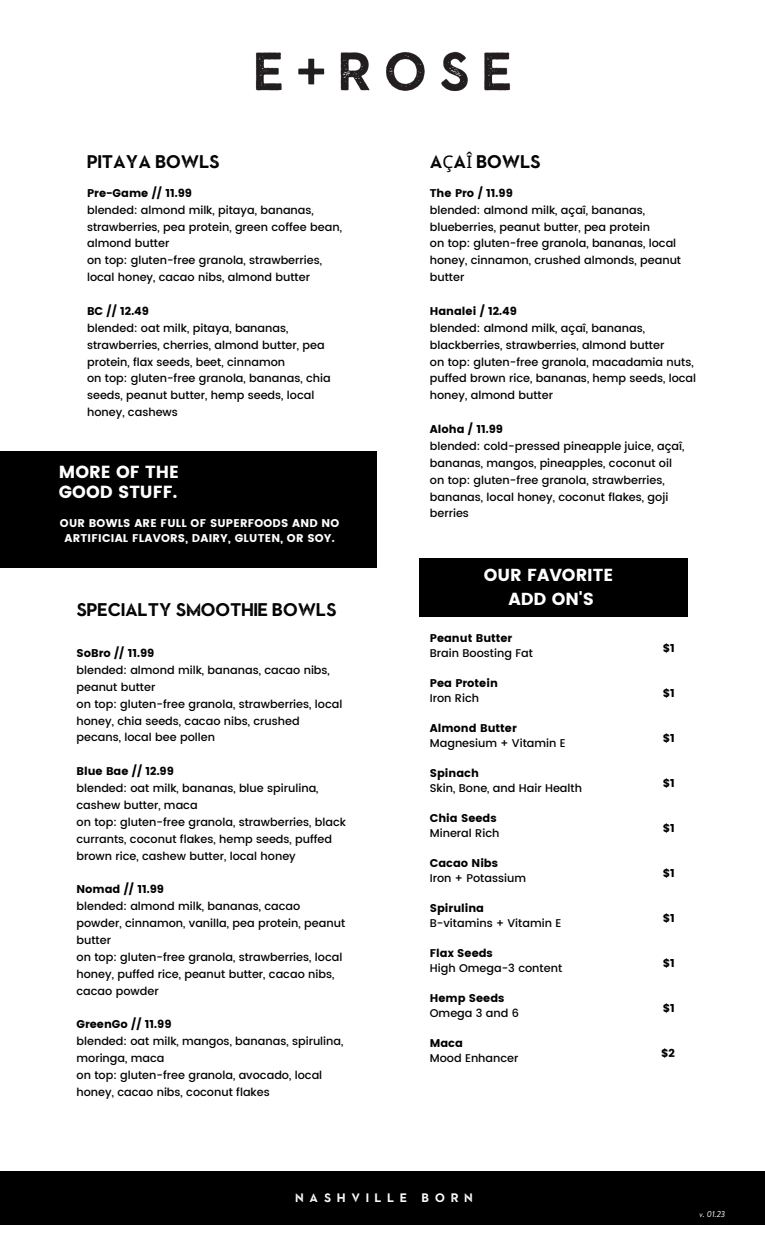
<style>
.page{position:relative;width:765px;height:1260px;background:#fff}
.page>*{position:absolute;margin:0;border:0;box-sizing:border-box;transform-origin:0 0}
.t1{font:17.5px/19.8px "Poppins";color:#fff}
.t2{font:17.38px "Sonder Sans Bold Rough";color:#000}
.t3{font:17.38px/23.5px "Poppins";color:#fff;text-align:center}
.t4{font:11.62px "Sonder Sans Bold Rough";letter-spacing:.52em;color:#fff}
.t5{font:500 11.25px/16.9px "Poppins";color:#000}
.t6{font:11.25px "Poppins";color:#000}
.t7{font:11.25px/15px "Poppins";letter-spacing:.02em;color:#fff;text-align:center}
.t8{font:italic 8.75px "Brandon Grotesque";color:#fff}
.s1{font-family:"Noto Sans"}
</style>
<div class="page">
<div style="left:0;top:1171px;width:765px;height:54px;background:#000"></div>
<div style="left:419px;top:558px;width:269px;height:58px;background:#000"></div>
<div style="left:0;top:451px;width:376px;height:116px;background:#000"></div>
<img style="left:255px;top:51px;width:255px;height:40px">
<h2 class="t2" style="left:87px;top:150px;width:134px">PITAYA BOWLS</h2>
<p class="t6" style="left:87px;top:186px;width:106px">Pre-Game // 11.99</p>
<p class="t5" style="left:87px;top:201px;width:256px">blended: almond milk, pitaya, bananas, strawberries, pea protein, green coffee bean, almond butter<br>on top: gluten-free granola, strawberries, local honey, cacao nibs, almond butter</p>
<p class="t6" style="left:87px;top:304px;width:63px">BC // 12.49</p>
<p class="t5" style="left:87px;top:319px;width:245px">blended: oat milk, pitaya, bananas, strawberries, cherries, almond butter, pea protein, flax seeds, beet, cinnamon<br>on top: gluten-free granola, bananas, chia seeds, peanut butter, hemp seeds, local honey, cashews</p>
<h1 class="t1" style="left:59px;top:462px;width:122px">MORE OF THE<br>GOOD STUFF.</h1>
<p class="t7" style="left:60px;top:516px;width:281px">OUR BOWLS ARE FULL OF SUPERFOODS AND NO<br>ARTIFICIAL FLAVORS, DAIRY, GLUTEN, OR SOY.</p>
<h2 class="t2" style="left:76px;top:599px;width:262px">SPECIALTY SMOOTHIE BOWLS</h2>
<p class="t6" style="left:76px;top:647px;width:79px">SoBro // 11.99</p>
<p class="t5" style="left:76px;top:662px;width:267px">blended: almond milk, bananas, cacao nibs, peanut butter<br>on top: gluten-free granola, strawberries, local honey, chia seeds, cacao nibs, crushed pecans, local bee pollen</p>
<p class="t6" style="left:76px;top:765px;width:99px">Blue Bae // 12.99</p>
<p class="t5" style="left:76px;top:780px;width:271px">blended: oat milk, bananas, blue spirulina, cashew butter, maca<br>on top: gluten-free granola, strawberries, black currants, coconut flakes, hemp seeds, puffed brown rice, cashew butter, local honey</p>
<p class="t6" style="left:76px;top:883px;width:89px">Nomad // 11.99</p>
<p class="t5" style="left:76px;top:898px;width:270px">blended: almond milk, bananas, cacao powder, cinnamon, vanilla, pea protein, peanut butter<br>on top: gluten-free granola, strawberries, local honey, puffed rice, peanut butter, cacao nibs, cacao powder</p>
<p class="t6" style="left:76px;top:1018px;width:97px">GreenGo // 11.99</p>
<p class="t5" style="left:76px;top:1033px;width:268px">blended: oat milk, mangos, bananas, spirulina, moringa, maca<br>on top: gluten-free granola, avocado, local honey, cacao nibs, coconut flakes</p>
<h2 class="t2" style="left:430px;top:150px;width:112px">A<span class="s1">Ç</span>A<span class="s1">Î</span> BOWLS</h2>
<p class="t6" style="left:430px;top:186px;width:85px">The Pro / 11.99</p>
<p class="t5" style="left:430px;top:201px;width:253px">blended: almond milk, açaî, bananas, blueberries, peanut butter, pea protein<br>on top: gluten-free granola, bananas, local honey, cinnamon, crushed almonds, peanut butter</p>
<p class="t6" style="left:430px;top:304px;width:89px">Hanalei / 12.49</p>
<p class="t5" style="left:430px;top:319px;width:268px">blended: almond milk, açaî, bananas, blackberries, strawberries, almond butter<br>on top: gluten-free granola, macadamia nuts, puffed brown rice, bananas, hemp seeds, local honey, almond butter</p>
<p class="t6" style="left:430px;top:423px;width:75px">Aloha / 11.99</p>
<p class="t5" style="left:430px;top:438px;width:256px">blended: cold-pressed pineapple juice, açaî, bananas, mangos, pineapples, coconut oil on top: gluten-free granola, strawberries, bananas, local honey, coconut flakes, goji berries</p>
<h2 class="t3" style="left:484px;top:564px;width:131px">OUR FAVORITE<br>ADD ON'S</h2>
<p class="t6" style="left:430px;top:632px;width:84px">Peanut Butter</p>
<p class="t5" style="left:430px;top:645px;width:105px">Brain Boosting Fat</p>
<p class="t6" style="left:430px;top:677px;width:70px">Pea Protein</p>
<p class="t5" style="left:430px;top:690px;width:51px">Iron Rich</p>
<p class="t6" style="left:430px;top:722px;width:88px">Almond Butter</p>
<p class="t5" style="left:430px;top:735px;width:137px">Magnesium + Vitamin E</p>
<p class="t6" style="left:430px;top:767px;width:51px">Spinach</p>
<p class="t5" style="left:430px;top:780px;width:154px">Skin, Bone, and Hair Health</p>
<p class="t6" style="left:430px;top:812px;width:68px">Chia Seeds</p>
<p class="t5" style="left:430px;top:825px;width:71px">Mineral Rich</p>
<p class="t6" style="left:430px;top:857px;width:70px">Cacao Nibs</p>
<p class="t5" style="left:430px;top:870px;width:98px">Iron + Potassium</p>
<p class="t6" style="left:430px;top:902px;width:56px">Spirulina</p>
<p class="t5" style="left:430px;top:915px;width:133px">B-vitamins + Vitamin E</p>
<p class="t6" style="left:430px;top:947px;width:65px">Flax Seeds</p>
<p class="t5" style="left:430px;top:960px;width:134px">High Omega-3 content</p>
<p class="t6" style="left:430px;top:992px;width:76px">Hemp Seeds</p>
<p class="t5" style="left:430px;top:1005px;width:91px">Omega 3 and 6</p>
<p class="t6" style="left:430px;top:1037px;width:35px">Maca</p>
<p class="t5" style="left:430px;top:1050px;width:90px">Mood Enhancer</p>
<p class="t6" style="left:663px;top:642px;width:13px">$1</p>
<p class="t6" style="left:663px;top:687px;width:13px">$1</p>
<p class="t6" style="left:663px;top:732px;width:13px">$1</p>
<p class="t6" style="left:663px;top:777px;width:13px">$1</p>
<p class="t6" style="left:663px;top:822px;width:13px">$1</p>
<p class="t6" style="left:663px;top:867px;width:13px">$1</p>
<p class="t6" style="left:663px;top:912px;width:13px">$1</p>
<p class="t6" style="left:663px;top:957px;width:13px">$1</p>
<p class="t6" style="left:663px;top:1002px;width:13px">$1</p>
<p class="t6" style="left:661px;top:1047px;width:15px">$2</p>
<p class="t4" style="left:295px;top:1191px;width:113px">NAsHVILLE</p>
<p class="t4" style="left:422px;top:1191px;width:52px">BORN</p>
<p class="t8" style="left:700px;top:1208px;width:27px">v. 01.23</p>
</div>
